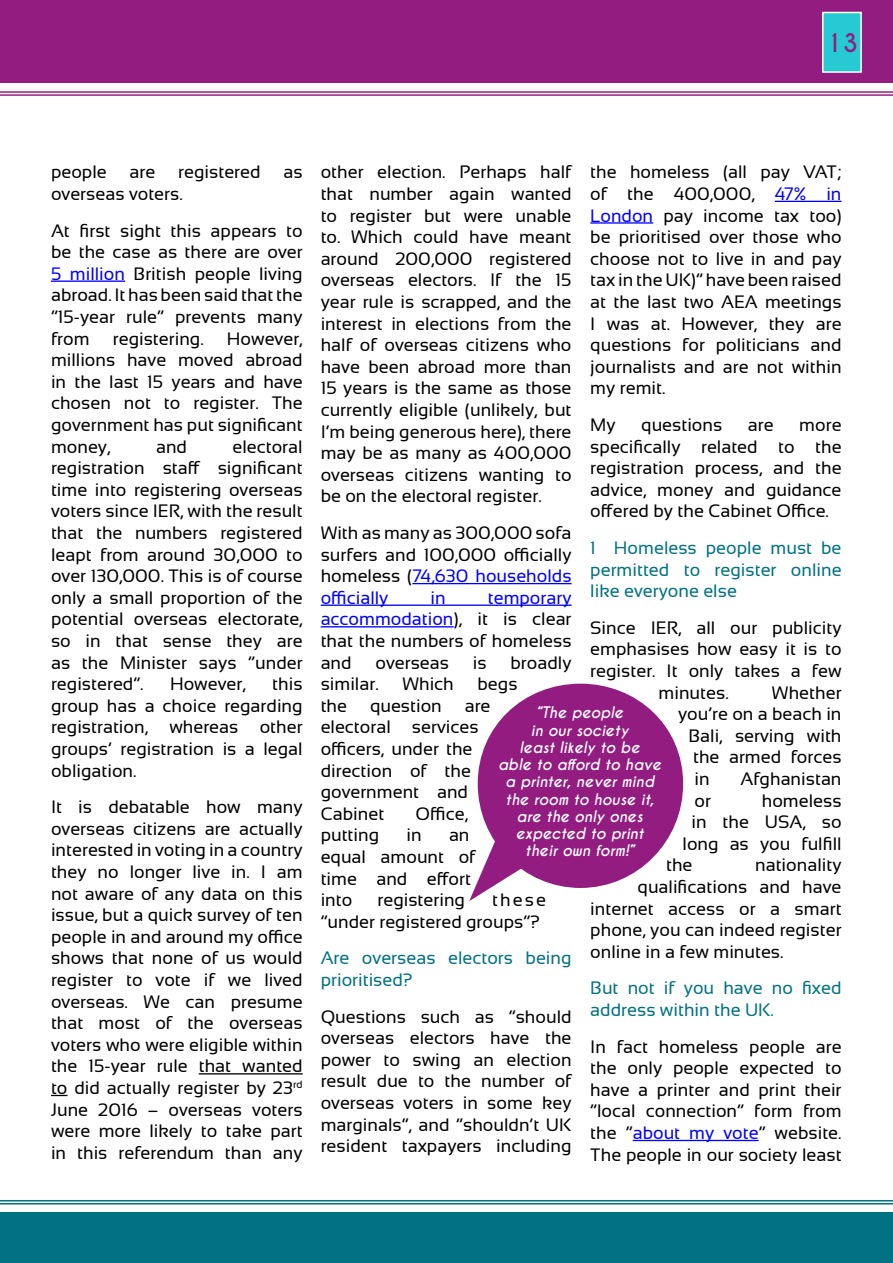
<style>
.page{position:relative;width:893px;height:1263px;background:#fff}
.page>*{position:absolute;margin:0;border:0;box-sizing:border-box;transform-origin:0 0}
.t1{font:700 24px "Caviar Dreams";color:#931c81}
.t2{font:18px/21.6px "Sansation";color:#000;text-align:justify}
.t3{font:18px/21.6px "Sansation";color:#007283}
.t4{font:18px "Sansation";color:#00f}
.t5{font:italic 700 15px/17.2px "Caviar Dreams";color:#fff;text-align:center}
.s1{color:#00f}
</style>
<div class="page">
<div style="left:0;top:0;width:893px;height:83px;background:#931c81"></div>
<hr style="left:0;top:91px;width:893px;height:2px;background:#931c81">
<hr style="left:0;top:94px;width:893px;height:2px;background:#931c81">
<div style="left:0;top:1212px;width:893px;height:51px;background:#007283"></div>
<hr style="left:0;top:1200px;width:893px;height:1px;background:#007283">
<hr style="left:0;top:1203px;width:893px;height:1px;background:#007283">
<div style="left:823px;top:13px;width:38px;height:59px;background:#26cad3"></div>
<div style="left:822px;top:12px;width:40px;height:61px;border:2px solid #fff"></div>
<hr style="left:51px;top:280px;width:74px;height:2px;background:#00f">
<hr style="left:199px;top:1073px;width:104px;height:1px;background:#000">
<svg style="left:51px;top:1095px;width:17px;height:1px"></svg>
<hr style="left:412px;top:583px;width:160px;height:1px;background:#00f">
<hr style="left:321px;top:604px;width:251px;height:2px;background:#00f">
<hr style="left:321px;top:626px;width:133px;height:1px;background:#00f">
<hr style="left:775px;top:201px;width:67px;height:1px;background:#00f">
<hr style="left:590px;top:222px;width:63px;height:2px;background:#00f">
<hr style="left:633px;top:1140px;width:126px;height:1px;background:#00f">
<div style="left:478px;top:684px;width:205px;height:204px;background:#931c81;border-radius:50%"></div>
<svg style="left:469px;top:839px;width:59px;height:62px"></svg>
<h1 class="t1" style="left:826px;top:28px;width:34px">13</h1>
<p class="t2" style="left:51px;top:161px;width:57px">people</p>
<p class="t2" style="left:130px;top:161px;width:27px">are</p>
<p class="t2" style="left:178px;top:161px;width:84px">registered</p>
<p class="t2" style="left:283px;top:161px;width:21px">as</p>
<p class="t2" style="left:51px;top:175px;width:253px;line-height:36.6px">overseas voters.<br>At first sight this appears to</p>
<p class="t2" style="left:51px;top:241px;width:253px">be the case as there are over <span class="s1">5 million</span> British people living abroad. It has been said that the “15-year rule” prevents many from</p>
<p class="t2" style="left:51px;top:327px;width:253px;text-indent:176px">However, millions have moved abroad in the last 15 years and have chosen not to register. The government has put significant money,</p>
<p class="t2" style="left:113px;top:327px;width:92px">registering.</p>
<p class="t2" style="left:51px;top:435px;width:253px;text-indent:181px">electoral registration staff significant time into registering overseas voters since IER, with the result that the numbers registered leapt from around 30,000 to over 130,000. This is of course only a small proportion of the potential overseas electorate, so in that sense they are as the Minister says “under registered”.</p>
<p class="t2" style="left:156px;top:435px;width:33px">and</p>
<p class="t2" style="left:51px;top:673px;width:253px;text-indent:221px">this group has a choice regarding registration, whereas other groups’ registration is a legal obligation.</p>
<p class="t2" style="left:51px;top:796px;width:253px">It is debatable how many overseas citizens are actually interested in voting in a country they no longer live in. I am not aware of any data on this issue, but a quick survey of ten people in and around my office shows that none of us would register to vote if we lived overseas. We can presume that most of the overseas voters who were eligible within the 15-year rule that wanted to did actually register by 23<sup>rd </sup>June 2016 – overseas voters were more likely to take part in this referendum than any</p>
<p class="t2" style="left:170px;top:673px;width:77px">However,</p>
<p class="t2" style="left:321px;top:161px;width:252px">other election. Perhaps half that number again wanted to register but were unable to. Which could have meant around 200,000 registered overseas electors. If the 15 year rule is scrapped, and the interest in elections from the half of overseas citizens who have been abroad more than 15 years is the same as those currently eligible (unlikely, but I’m being generous here), there may be as many as 400,000 overseas citizens wanting to be on the electoral register.</p>
<p class="t2" style="left:321px;top:522px;width:252px">With as many as 300,000 sofa surfers and 100,000 officially homeless (<span class="s1">74,630 households officially</span></p>
<p class="t2" style="left:590px;top:161px;width:253px">the homeless (all pay VAT; of the 400,000, <span class="s1">47% in London</span> pay income tax too) be prioritised over those who choose not to live in and pay tax in the UK)” have been raised at the last two AEA meetings I was at. However, they are questions for politicians and journalists and are not within my remit.</p>
<p class="t2" style="left:590px;top:414px;width:27px">My</p>
<p class="t2" style="left:641px;top:414px;width:83px">questions</p>
<p class="t2" style="left:748px;top:414px;width:27px">are</p>
<p class="t2" style="left:590px;top:414px;width:253px;text-indent:209px">more specifically related to the registration process, and the advice, money and guidance offered by the Cabinet Office.</p>
<p class="t3" style="left:590px;top:537px;width:253px;text-align:justify">1 Homeless people must be permitted to register online like everyone else</p>
<p class="t2" style="left:590px;top:617px;width:253px">Since IER, all our publicity</p>
<p class="t2" style="left:590px;top:638px;width:253px">emphasises how easy it is to</p>
<p class="t2" style="left:590px;top:660px;width:253px">register. It only takes a few</p>
<p class="t2" style="left:659px;top:681px;width:72px">minutes.</p>
<p class="t2" style="left:772px;top:681px;width:71px">Whether</p>
<p class="t2" style="left:678px;top:703px;width:165px">you’re on a beach in</p>
<p class="t2" style="left:689px;top:725px;width:154px">Bali, serving with</p>
<p class="t2" style="left:693px;top:746px;width:150px">the armed forces</p>
<p class="t2" style="left:695px;top:768px;width:17px">in</p>
<p class="t2" style="left:740px;top:768px;width:103px">Afghanistan</p>
<p class="t2" style="left:695px;top:789px;width:18px">or</p>
<p class="t2" style="left:762px;top:789px;width:81px">homeless</p>
<p class="t2" style="left:692px;top:811px;width:152px">in the USA, so</p>
<p class="t2" style="left:682px;top:833px;width:161px">long as you fulfill</p>
<p class="t2" style="left:666px;top:854px;width:28px">the</p>
<p class="t2" style="left:755px;top:854px;width:88px">nationality</p>
<p class="t2" style="left:638px;top:876px;width:205px">qualifications and have</p>
<p class="t2" style="left:590px;top:897px;width:253px">internet access or a smart</p>
<p class="t2" style="left:590px;top:919px;width:253px">phone, you can indeed register</p>
<p class="t2" style="left:590px;top:941px;width:195px">online in a few minutes.</p>
<p class="t3" style="left:590px;top:977px;width:253px">But not if you have no fixed address within the UK.</p>
<p class="t2" style="left:590px;top:1035px;width:253px">In fact homeless people are the only people expected to have a printer and print their “local connection” form from the “<span class="s1">about my vote</span>” website.<br>The people in our society least</p>
<p class="t4" style="left:431px;top:587px;width:17px">in</p>
<p class="t2" style="left:321px;top:587px;width:252px;text-indent:167px"><span class="s1">temporary accommodation</span>), it is clear that the numbers of homeless and</p>
<p class="t2" style="left:375px;top:651px;width:75px">overseas</p>
<p class="t2" style="left:473px;top:651px;width:15px">is</p>
<p class="t2" style="left:511px;top:651px;width:63px">broadly</p>
<p class="t2" style="left:321px;top:673px;width:60px">similar.</p>
<p class="t2" style="left:402px;top:673px;width:53px">Which</p>
<p class="t2" style="left:477px;top:673px;width:42px">begs</p>
<p class="t2" style="left:321px;top:695px;width:28px">the</p>
<p class="t2" style="left:370px;top:695px;width:73px">question</p>
<p class="t2" style="left:321px;top:695px;width:171px;text-align:left;text-indent:144px">are electoral services officers, under the direction of the government and<br>Cabinet</p>
<p class="t5" style="left:498px;top:705px;width:165px">“The people<br>in our society<br>least likely to be<br>able to afford to have a printer, never mind the room to house it, are the only ones expected to print their own form!”</p>
<p class="t2" style="left:415px;top:803px;width:54px">Office,</p>
<p class="t2" style="left:321px;top:824px;width:60px">putting</p>
<p class="t2" style="left:406px;top:824px;width:17px">in</p>
<p class="t2" style="left:321px;top:824px;width:156px;text-align:left;text-indent:128px">an equal amount of time and effort into</p>
<p class="t2" style="left:321px;top:889px;width:227px;text-indent:171px">these “under registered groups”?</p>
<p class="t3" style="left:321px;top:947px;width:252px">Are overseas electors being prioritised?</p>
<p class="t2" style="left:321px;top:1005px;width:252px">Questions such as “should overseas electors have the power to swing an election result due to the number of overseas voters in some key marginals”, and “shouldn’t UK resident taxpayers including</p>
<p class="t2" style="left:377px;top:889px;width:89px">registering</p>
</div>
